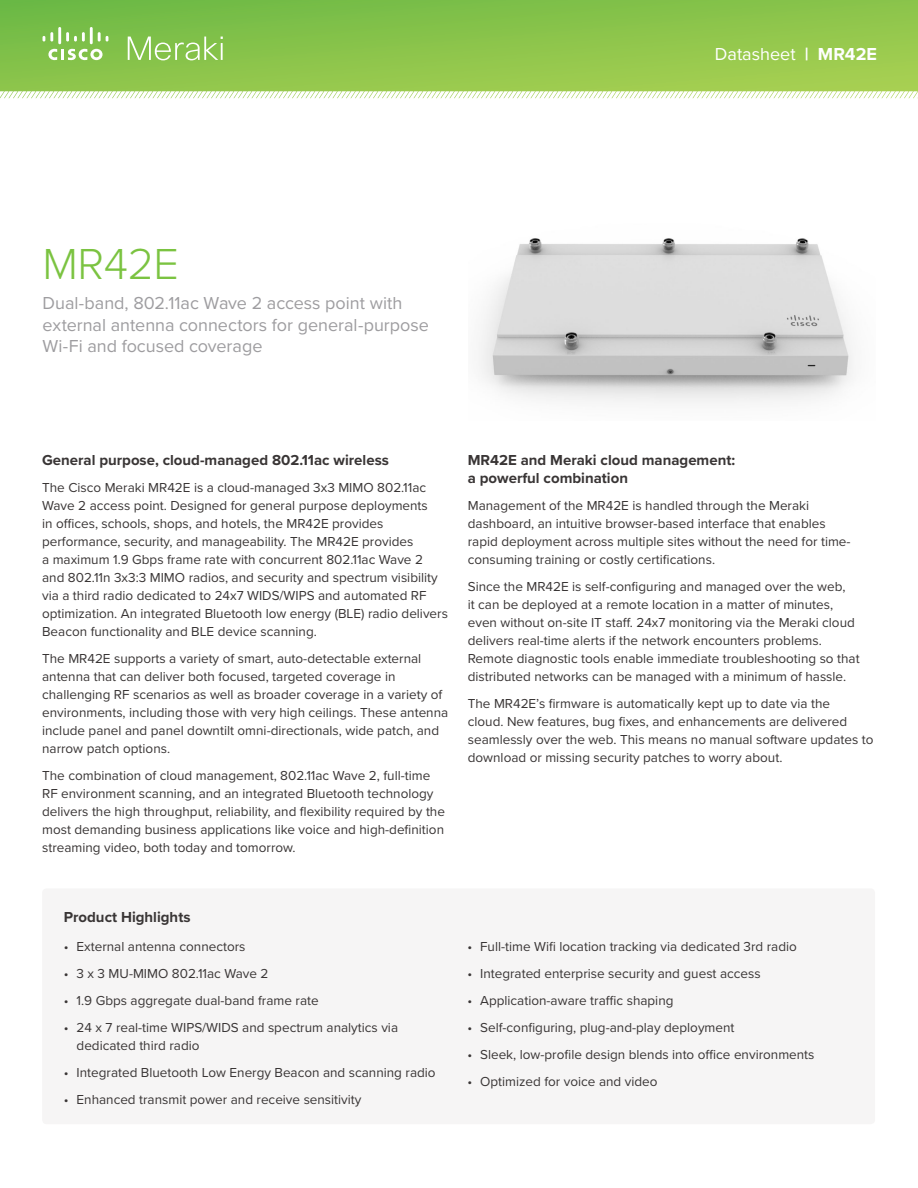
<style>
.page{position:relative;width:918px;height:1188px;background:#fff}
.page>*{position:absolute;margin:0;border:0;box-sizing:border-box;transform-origin:0 0}
.t1{font:300 45px "Proxima Nova";letter-spacing:-.01em;color:#7bc341}
.t2{font:18px/21.6px "Proxima Nova";color:#9e9da0}
.t3{font:18px "Proxima Nova";color:#fff}
.t4{font:700 15px/18px "Proxima Nova";color:#393535}
.t5{font:13.5px/18px "Proxima Nova";color:#393535}
.s1{font-weight:700}
</style>
<div class="page">
<svg style="left:0;top:0;width:918px;height:98px;background:#92c856"></svg>
<svg style="left:48px;top:49px;width:55px;height:11px"></svg>
<svg style="left:43px;top:32px;width:10px;height:10px"></svg>
<hr style="left:58px;top:27px;width:3px;height:17px;background:#fff">
<svg style="left:66px;top:32px;width:19px;height:10px"></svg>
<hr style="left:90px;top:27px;width:3px;height:17px;background:#fff">
<svg style="left:98px;top:32px;width:10px;height:10px"></svg>
<svg style="left:128px;top:37px;width:95px;height:23px;background:#9fcf73"></svg>
<img style="left:479px;top:238px;width:374px;height:165px">
<div style="left:42px;top:888px;width:833px;height:236px;background:#f6f5f5;border-radius:4px"></div>
<h2 class="t3" style="left:715px;top:41px;width:164px">Datasheet <span class="s1">| MR42E</span></h2>
<h1 class="t1" style="left:43px;top:231px;width:138px">MR42E</h1>
<h2 class="t2" style="left:43px;top:292px;width:388px">Dual-band, 802.11ac Wave 2 access point with external antenna connectors for general-purpose<br>Wi-Fi and focused coverage</h2>
<p class="t4" style="left:42px;top:450px;width:348px">General purpose, cloud-managed 802.11ac wireless</p>
<p class="t5" style="left:42px;top:477px;width:407px">The Cisco Meraki MR42E is a cloud-managed 3x3 MIMO 802.11ac Wave 2 access point. Designed for general purpose deployments<br>in offices, schools, shops, and hotels, the MR42E provides performance, security, and manageability. The MR42E provides<br>a maximum 1.9 Gbps frame rate with concurrent 802.11ac Wave 2 and 802.11n 3x3:3 MIMO radios, and security and spectrum visibility via a third radio dedicated to 24x7 WIDS/WIPS and automated RF optimization. An integrated Bluetooth low energy (BLE) radio delivers Beacon functionality and BLE device scanning.</p>
<p class="t5" style="left:42px;top:648px;width:408px">The MR42E supports a variety of smart, auto-detectable external antenna that can deliver both focused, targeted coverage in challenging RF scenarios as well as broader coverage in a variety of environments, including those with very high ceilings. These antenna include panel and panel downtilt omni-directionals, wide patch, and narrow patch options.</p>
<p class="t5" style="left:42px;top:765px;width:404px">The combination of cloud management, 802.11ac Wave 2, full-time RF environment scanning, and an integrated Bluetooth technology delivers the high throughput, reliability, and flexibility required by the most demanding business applications like voice and high-definition streaming video, both today and tomorrow.</p>
<p class="t4" style="left:468px;top:450px;width:269px">MR42E and Meraki cloud management: a powerful combination</p>
<p class="t5" style="left:468px;top:495px;width:384px">Management of the MR42E is handled through the Meraki dashboard, an intuitive browser-based interface that enables rapid deployment across multiple sites without the need for time&shy;consuming training or costly certifications.</p>
<p class="t5" style="left:468px;top:576px;width:393px">Since the MR42E is self-configuring and managed over the web,<br>it can be deployed at a remote location in a matter of minutes, even without on-site IT staff. 24x7 monitoring via the Meraki cloud delivers real-time alerts if the network encounters problems.<br>Remote diagnostic tools enable immediate troubleshooting so that distributed networks can be managed with a minimum of hassle.</p>
<p class="t5" style="left:468px;top:693px;width:407px">The MR42E’s firmware is automatically kept up to date via the<br>cloud. New features, bug fixes, and enhancements are delivered seamlessly over the web. This means no manual software updates to download or missing security patches to worry about.</p>
<p class="t4" style="left:64px;top:907px;width:128px">Product Highlights</p>
<p class="t5" style="left:64px;top:936px;width:183px">• External antenna connectors</p>
<p class="t5" style="left:64px;top:963px;width:206px">• 3 x 3 MU-MIMO 802.11ac Wave 2</p>
<p class="t5" style="left:64px;top:990px;width:256px">• 1.9 Gbps aggregate dual-band frame rate</p>
<p class="t5" style="left:77px;top:1017px;width:323px;text-indent:-13px">• 24 x 7 real-time WIPS/WIDS and spectrum analytics via dedicated third radio</p>
<p class="t5" style="left:64px;top:1062px;width:373px">• Integrated Bluetooth Low Energy Beacon and scanning radio</p>
<p class="t5" style="left:64px;top:1089px;width:299px">• Enhanced transmit power and receive sensitivity</p>
<p class="t5" style="left:467px;top:936px;width:331px">• Full-time Wifi location tracking via dedicated 3rd radio</p>
<p class="t5" style="left:467px;top:963px;width:295px">• Integrated enterprise security and guest access</p>
<p class="t5" style="left:467px;top:990px;width:208px">• Application-aware traffic shaping</p>
<p class="t5" style="left:467px;top:1017px;width:269px">• Self-configuring, plug-and-play deployment</p>
<p class="t5" style="left:467px;top:1044px;width:349px">• Sleek, low-profile design blends into office environments</p>
<p class="t5" style="left:467px;top:1071px;width:192px">• Optimized for voice and video</p>
</div>
